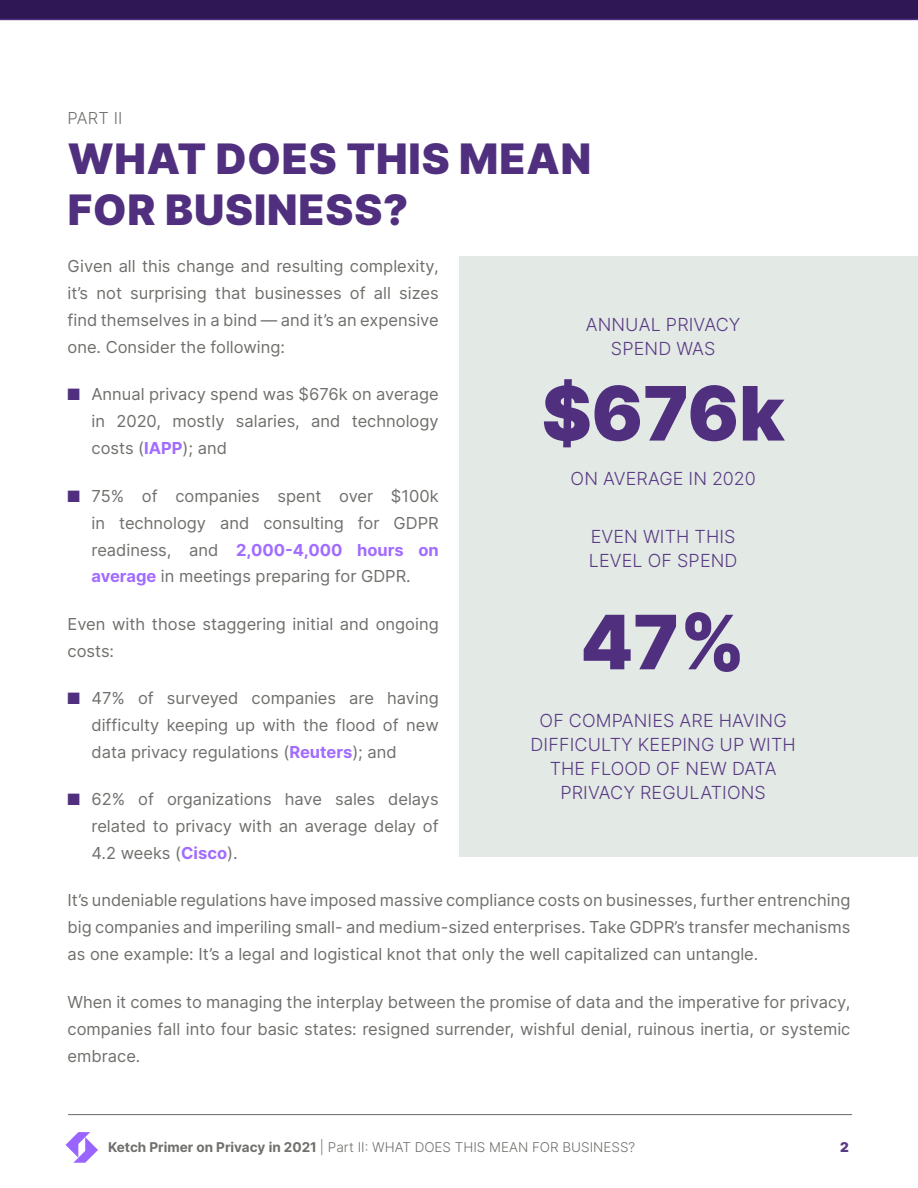
<style>
.page{position:relative;width:918px;height:1188px;background:#fff}
.page>*{position:absolute;margin:0;border:0;box-sizing:border-box;transform-origin:0 0}
.t1{font:900 75px "Inter";color:#50307e}
.t2{font:900 42px/50.4px "Inter";letter-spacing:.02em;color:#50307e}
.t3{font:18px/24px "Inter Light BETA";letter-spacing:.005em;color:#593a84;text-align:center}
.t4{font:16.5px/27px "Inter";color:#6f6f6c;text-align:justify}
.t5{font:16.5px "Inter Light BETA";letter-spacing:.01em;color:#6f6f6c}
.t6{font:13.5px "Inter Light BETA";color:#6f6f6c}
.t7{font:900 13.5px "Inter";color:#593a84}
.s1{font-weight:700;color:#a16cff}
.s2{font-family:"Inter";font-weight:700}
</style>
<div class="page">
<svg style="left:0;top:0;width:918px;height:20px;background:#311756"></svg>
<svg style="left:66px;top:1132px;width:32px;height:31px"></svg>
<hr style="left:68px;top:1114px;width:784px;height:1px;background:#686864">
<div style="left:459px;top:256px;width:459px;height:600px;background:#e3e9e5"></div>
<p class="t5" style="left:68px;top:106px;width:56px">PART II</p>
<h2 class="t2" style="left:68px;top:133px;width:525px">WHAT DOES THIS MEAN<br>FOR BUSINESS?</h2>
<p class="t4" style="left:68px;top:252px;width:373px">Given all this change and resulting complexity, it’s not surprising that businesses of all sizes find themselves in a bind — and it’s an expensive one. Consider the following:</p>
<p class="t4" style="left:92px;top:380px;width:349px">Annual privacy spend was $676k on average in 2020, mostly salaries, and technology costs (<span class="s1">IAPP</span>); and</p>
<p class="t4" style="left:92px;top:482px;width:349px">75% of companies spent over $100k in technology and consulting for GDPR readiness, and <span class="s1">2,000-4,000 hours on average</span> in meetings preparing for GDPR.</p>
<p class="t4" style="left:68px;top:610px;width:373px">Even with those staggering initial and ongoing costs:</p>
<p class="t4" style="left:92px;top:684px;width:349px">47% of surveyed companies are having difficulty keeping up with the flood of new data privacy regulations (<span class="s1">Reuters</span>); and</p>
<p class="t4" style="left:92px;top:785px;width:349px">62% of organizations have sales delays related to privacy with an average delay of 4.2 weeks (<span class="s1">Cisco</span>).</p>
<p class="t4" style="left:68px;top:887px;width:784px">It’s undeniable regulations have imposed massive compliance costs on businesses, further entrenching big companies and imperiling small- and medium-sized enterprises. Take GDPR’s transfer mechanisms as one example: It’s a legal and logistical knot that only the well capitalized can untangle.</p>
<p class="t4" style="left:68px;top:988px;width:784px">When it comes to managing the interplay between the promise of data and the imperative for privacy, companies fall into four basic states: resigned surrender, wishful denial, ruinous inertia, or systemic embrace.</p>
<p class="t3" style="left:586px;top:312px;width:156px">ANNUAL PRIVACY<br>SPEND WAS</p>
<h1 class="t1" style="left:542px;top:358px;width:244px">$676k</h1>
<p class="t3" style="left:571px;top:466px;width:187px">ON AVERAGE IN 2020</p>
<p class="t3" style="left:589px;top:524px;width:150px;text-align:left">EVEN WITH THIS<br>LEVEL OF SPEND</p>
<h1 class="t1" style="left:581px;top:587px;width:167px">47%</h1>
<p class="t3" style="left:531px;top:708px;width:267px">OF COMPANIES ARE HAVING<br>DIFFICULTY KEEPING UP WITH<br>THE FLOOD OF NEW DATA<br>PRIVACY REGULATIONS</p>
<p class="t6" style="left:108px;top:1138px;width:529px"><span class="s2">Ketch Primer on Privacy in 2021</span> | Part II: WHAT DOES THIS MEAN FOR BUSINESS?</p>
<p class="t7" style="left:840px;top:1137px;width:10px">2</p>
</div>
